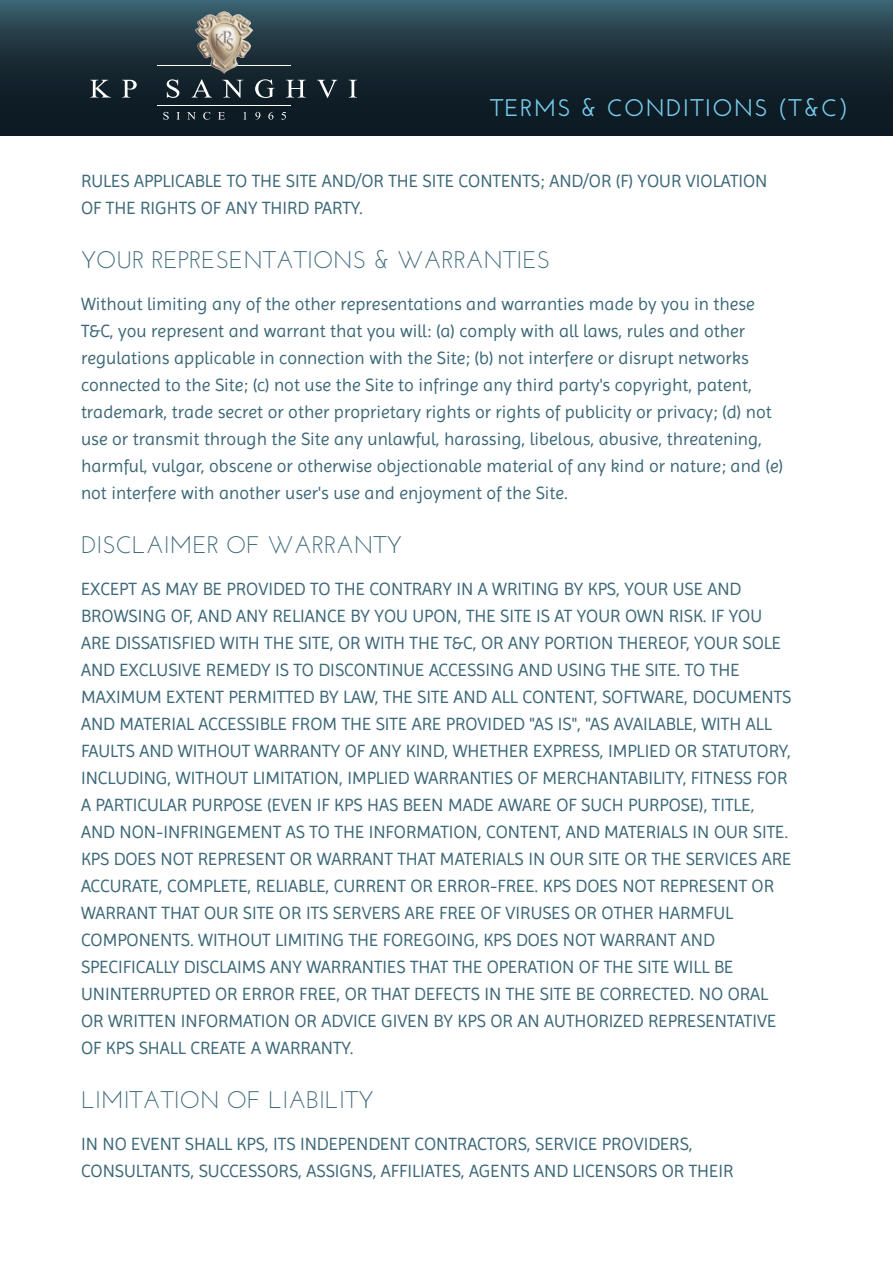
<style>
.page{position:relative;width:893px;height:1263px;background:#fff}
.page>*{position:absolute;margin:0;border:0;box-sizing:border-box;transform-origin:0 0}
.t1{font:24px "Josefin Sans";color:#3c6878}
.t2{font:600 24px "Josefin Sans";letter-spacing:.05em;color:#7ce}
.t3{font:18px/27px "Imprima";color:#3c6878}
</style>
<div class="page">
<svg style="left:0;top:0;width:893px;height:136px;background:#1c303a"></svg>
<hr style="left:158px;top:66px;width:133px;height:1px;background:#fff">
<hr style="left:158px;top:105px;width:133px;height:1px;background:#fff">
<img style="left:195px;top:11px;width:58px;height:63px">
<svg style="left:167px;top:79px;width:12px;height:19px"></svg>
<svg style="left:192px;top:79px;width:20px;height:19px"></svg>
<svg style="left:222px;top:80px;width:21px;height:18px"></svg>
<svg style="left:255px;top:79px;width:20px;height:19px"></svg>
<svg style="left:286px;top:80px;width:20px;height:18px"></svg>
<svg style="left:317px;top:80px;width:20px;height:18px"></svg>
<svg style="left:349px;top:80px;width:8px;height:18px"></svg>
<svg style="left:163px;top:112px;width:6px;height:8px"></svg>
<svg style="left:176px;top:112px;width:4px;height:8px"></svg>
<svg style="left:187px;top:112px;width:9px;height:8px"></svg>
<svg style="left:203px;top:112px;width:7px;height:8px"></svg>
<svg style="left:218px;top:112px;width:7px;height:8px"></svg>
<svg style="left:243px;top:112px;width:4px;height:8px"></svg>
<svg style="left:255px;top:112px;width:5px;height:8px"></svg>
<svg style="left:268px;top:112px;width:5px;height:8px"></svg>
<svg style="left:281px;top:112px;width:5px;height:8px"></svg>
<svg style="left:90px;top:80px;width:21px;height:18px"></svg>
<svg style="left:122px;top:80px;width:15px;height:18px"></svg>
<h1 class="t2" style="left:490px;top:94px;width:359px">TERMS &amp; CONDITIONS (T&amp;C)</h1>
<p class="t3" style="left:81px;top:167px;width:688px">RULES APPLICABLE TO THE SITE AND/OR THE SITE CONTENTS; AND/OR (F) YOUR VIOLATION<br>OF THE RIGHTS OF ANY THIRD PARTY.</p>
<h1 class="t1" style="left:81px;top:245px;width:470px">YOUR REPRESENTATIONS &amp; WARRANTIES</h1>
<p class="t3" style="left:81px;top:290px;width:704px">Without limiting any of the other representations and warranties made by you in these T&amp;C, you represent and warrant that you will: (a) comply with all laws, rules and other regulations applicable in connection with the Site; (b) not interfere or disrupt networks connected to the Site; (c) not use the Site to infringe any third party's copyright, patent, trademark, trade secret or other proprietary rights or rights of publicity or privacy; (d) not use or transmit through the Site any unlawful, harassing, libelous, abusive, threatening, harmful, vulgar, obscene or otherwise objectionable material of any kind or nature; and (e) not interfere with another user's use and enjoyment of the Site.</p>
<h1 class="t1" style="left:81px;top:530px;width:322px">DISCLAIMER OF WARRANTY</h1>
<p class="t3" style="left:81px;top:575px;width:712px">EXCEPT AS MAY BE PROVIDED TO THE CONTRARY IN A WRITING BY KPS, YOUR USE AND BROWSING OF, AND ANY RELIANCE BY YOU UPON, THE SITE IS AT YOUR OWN RISK. IF YOU ARE DISSATISFIED WITH THE SITE, OR WITH THE T&amp;C, OR ANY PORTION THEREOF, YOUR SOLE AND EXCLUSIVE REMEDY IS TO DISCONTINUE ACCESSING AND USING THE SITE. TO THE MAXIMUM EXTENT PERMITTED BY LAW, THE SITE AND ALL CONTENT, SOFTWARE, DOCUMENTS AND MATERIAL ACCESSIBLE FROM THE SITE ARE PROVIDED "AS IS", "AS AVAILABLE, WITH ALL FAULTS AND WITHOUT WARRANTY OF ANY KIND, WHETHER EXPRESS, IMPLIED OR STATUTORY, INCLUDING, WITHOUT LIMITATION, IMPLIED WARRANTIES OF MERCHANTABILITY, FITNESS FOR A PARTICULAR PURPOSE (EVEN IF KPS HAS BEEN MADE AWARE OF SUCH PURPOSE), TITLE, AND NON-INFRINGEMENT AS TO THE INFORMATION, CONTENT, AND MATERIALS IN OUR SITE.<br>KPS DOES NOT REPRESENT OR WARRANT THAT MATERIALS IN OUR SITE OR THE SERVICES ARE ACCURATE, COMPLETE, RELIABLE, CURRENT OR ERROR-FREE. KPS DOES NOT REPRESENT OR WARRANT THAT OUR SITE OR ITS SERVERS ARE FREE OF VIRUSES OR OTHER HARMFUL COMPONENTS. WITHOUT LIMITING THE FOREGOING, KPS DOES NOT WARRANT AND SPECIFICALLY DISCLAIMS ANY WARRANTIES THAT THE OPERATION OF THE SITE WILL BE UNINTERRUPTED OR ERROR FREE, OR THAT DEFECTS IN THE SITE BE CORRECTED. NO ORAL OR WRITTEN INFORMATION OR ADVICE GIVEN BY KPS OR AN AUTHORIZED REPRESENTATIVE OF KPS SHALL CREATE A WARRANTY.</p>
<h1 class="t1" style="left:81px;top:1085px;width:294px">LIMITATION OF LIABILITY</h1>
<p class="t3" style="left:81px;top:1130px;width:654px">IN NO EVENT SHALL KPS, ITS INDEPENDENT CONTRACTORS, SERVICE PROVIDERS,<br>CONSULTANTS, SUCCESSORS, ASSIGNS, AFFILIATES, AGENTS AND LICENSORS OR THEIR</p>
</div>
